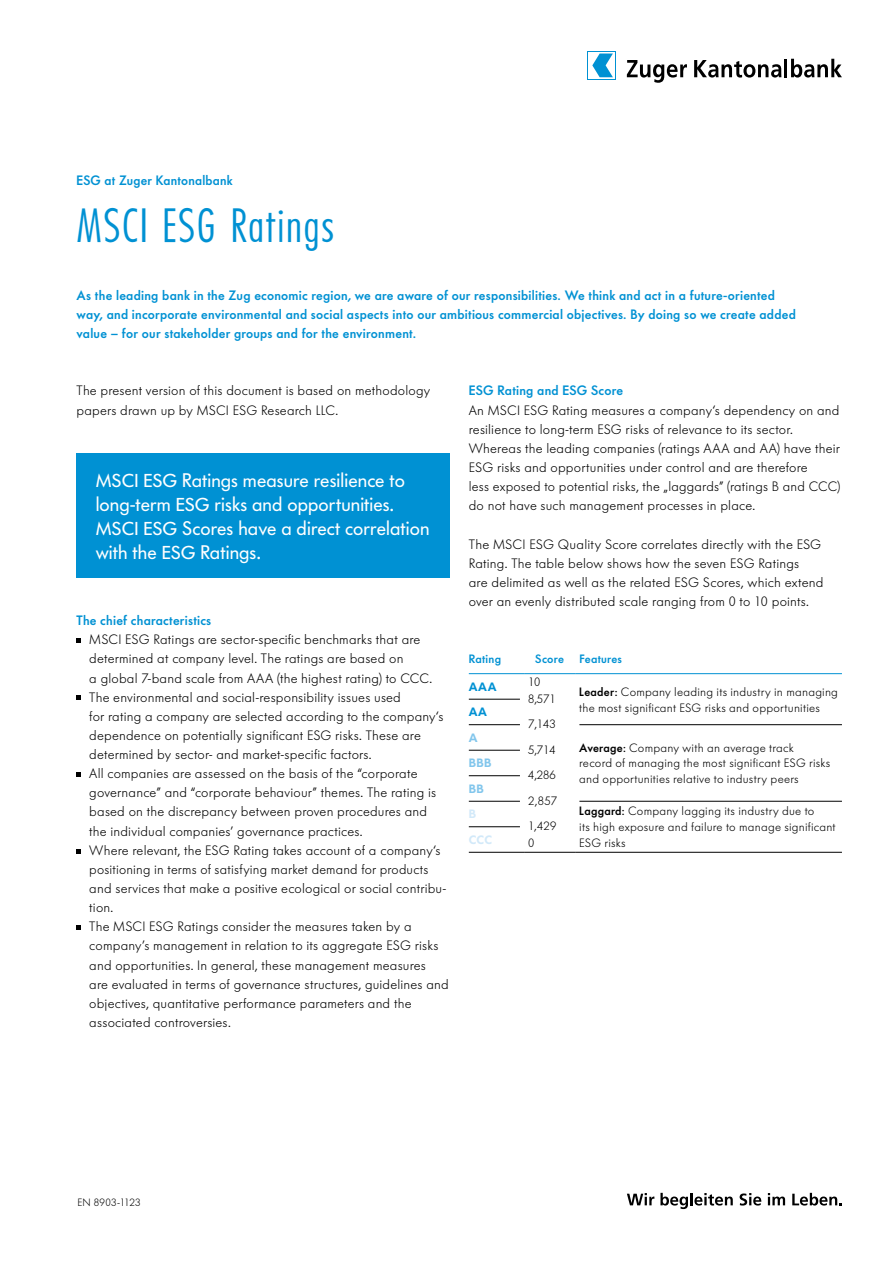
<style>
.page{position:relative;width:893px;height:1263px;background:#fff}
.page>*{position:absolute;margin:0;border:0;box-sizing:border-box;transform-origin:0 0}
.t1{font:300 48px "Futura Condensed BQ";letter-spacing:.035em;color:#0091d3}
.t2{font:19.5px/24px "Futura BQ";letter-spacing:.005em;color:#fff}
.t3{font:300 13.5px/19.2px "Futura BQ";letter-spacing:.015em;color:#000}
.t4{font:500 13.5px/19.2px "Futura BQ";letter-spacing:.02em;color:#0091d3}
.t5{font:300 12px/25.5px "Futura BQ";letter-spacing:.02em;color:#000}
.t6{font:500 12px "Futura BQ";letter-spacing:.025em;color:#0091d3}
.t7{font:600 12px/25.5px "Futura BQ";color:#82c6ec}
.t8{font:600 12px "Futura BQ";color:#0091d3}
.t9{font:600 12px "Futura BQ";color:#d2e9f9}
.t10{font:300 10.5px "Futura BQ";letter-spacing:.025em;color:#000}
.s1{font-size:18.6px}
.s2{font-weight:500}
</style>
<div class="page">
<svg style="left:627px;top:60px;width:60px;height:23px"></svg>
<svg style="left:694px;top:60px;width:87px;height:18px"></svg>
<hr style="left:784px;top:59px;width:3px;height:18px;background:#000">
<svg style="left:791px;top:59px;width:51px;height:19px"></svg>
<svg style="left:599px;top:53px;width:14px;height:25px"></svg>
<svg style="left:592px;top:54px;width:21px;height:23px"></svg>
<svg style="left:627px;top:1193px;width:27px;height:12px"></svg>
<svg style="left:660px;top:1193px;width:73px;height:16px"></svg>
<svg style="left:740px;top:1193px;width:21px;height:12px"></svg>
<svg style="left:768px;top:1193px;width:17px;height:12px"></svg>
<svg style="left:792px;top:1193px;width:50px;height:12px"></svg>
<svg style="left:77px;top:638px;width:4px;height:5px"></svg>
<svg style="left:77px;top:696px;width:4px;height:4px"></svg>
<svg style="left:77px;top:772px;width:4px;height:5px"></svg>
<svg style="left:77px;top:849px;width:4px;height:4px"></svg>
<svg style="left:77px;top:925px;width:4px;height:5px"></svg>
<div style="left:77px;top:453px;width:373px;height:125px;background:#0091d3"></div>
<hr style="left:469px;top:699px;width:51px;height:1px;background:#000">
<hr style="left:469px;top:724px;width:51px;height:1px;background:#000">
<hr style="left:579px;top:724px;width:263px;height:1px;background:#000">
<hr style="left:469px;top:750px;width:51px;height:1px;background:#000">
<hr style="left:469px;top:775px;width:51px;height:1px;background:#000">
<hr style="left:469px;top:801px;width:51px;height:1px;background:#000">
<hr style="left:579px;top:801px;width:263px;height:1px;background:#000">
<hr style="left:469px;top:826px;width:51px;height:1px;background:#000">
<hr style="left:469px;top:673px;width:55px;height:1px;background:#0091d3">
<hr style="left:524px;top:673px;width:51px;height:1px;background:#0091d3">
<hr style="left:575px;top:673px;width:267px;height:1px;background:#0091d3">
<hr style="left:469px;top:852px;width:55px;height:1px;background:#000">
<hr style="left:524px;top:852px;width:51px;height:1px;background:#000">
<hr style="left:575px;top:852px;width:267px;height:1px;background:#000">
<p class="t4" style="left:77px;top:171px;width:158px">ESG at Zuger Kantonalbank</p>
<h1 class="t1" style="left:77px;top:199px;width:259px">MSCI ESG Ratings</h1>
<p class="t4" style="left:77px;top:285px;width:721px">As the leading bank in the Zug economic region, we are aware of our responsibilities. We think and act in a future-oriented way, and incorporate environmental and social aspects into our ambitious commercial objectives. By doing so we create added value – for our stakeholder groups and for the environment.</p>
<p class="t3" style="left:77px;top:381px;width:355px">The present version of this document is based on methodology papers drawn up by MSCI ESG Research LLC.</p>
<h2 class="t2" style="left:96px;top:468px;width:335px"><span class="s1">MSCI ESG</span> Ratings measure resilience to long-term <span class="s1">ESG</span> risks and opportunities.<br><span class="s1">MSCI ESG</span> Scores have a direct correlation with the <span class="s1">ESG</span> Ratings.</h2>
<p class="t4" style="left:77px;top:611px;width:136px">The chief characteristics</p>
<p class="t3" style="left:89px;top:630px;width:361px">MSCI ESG Ratings are sector-specific benchmarks that are determined at company level. The ratings are based on<br>a global 7-band scale from AAA (the highest rating) to CCC.<br>The environmental and social-responsibility issues used<br>for rating a company are selected according to the company‘s dependence on potentially significant ESG risks. These are determined by sector- and market-specific factors.<br>All companies are assessed on the basis of the “corporate governance” and “corporate behaviour” themes. The rating is based on the discrepancy between proven procedures and<br>the individual companies’ governance practices.<br>Where relevant, the ESG Rating takes account of a company‘s positioning in terms of satisfying market demand for products and services that make a positive ecological or social contribu&shy;tion.<br>The MSCI ESG Ratings consider the measures taken by a company’s management in relation to its aggregate ESG risks and opportunities. In general, these management measures<br>are evaluated in terms of governance structures, guidelines and objectives, quantitative performance parameters and the associated controversies.</p>
<p class="t4" style="left:469px;top:381px;width:156px">ESG Rating and ESG Score</p>
<p class="t3" style="left:469px;top:400px;width:373px">An MSCI ESG Rating measures a company‘s dependency on and resilience to long-term ESG risks of relevance to its sector.<br>Whereas the leading companies (ratings AAA and AA) have their ESG risks and opportunities under control and are therefore<br>less exposed to potential risks, the „laggards” (ratings B and CCC) do not have such management processes in place.</p>
<p class="t3" style="left:469px;top:534px;width:356px">The MSCI ESG Quality Score correlates directly with the ESG Rating. The table below shows how the seven ESG Ratings<br>are delimited as well as the related ESG Scores, which extend over an evenly distributed scale ranging from 0 to 10 points.</p>
<p class="t6" style="left:469px;top:651px;width:34px">Rating</p>
<p class="t6" style="left:535px;top:651px;width:30px">Score</p>
<p class="t6" style="left:579px;top:651px;width:44px">Features</p>
<p class="t8" style="left:469px;top:679px;width:29px">AAA</p>
<p class="t5" style="left:528px;top:674px;width:29px;line-height:16.5px">10<br>8,571</p>
<p class="t5" style="left:528px;top:711px;width:30px;text-align:justify">7,143<br>5,714<br>4,286<br>2,857<br>1,429</p>
<p class="t5" style="left:528px;top:830px;width:8px">0</p>
<p class="t5" style="left:579px;top:684px;width:260px;line-height:15.8px"><span class="s2">Leader:</span> Company leading its industry in managing the most significant ESG risks and opportunities</p>
<p class="t8" style="left:469px;top:704px;width:20px">AA</p>
<p class="t7" style="left:469px;top:725px;width:10px">A</p>
<p class="t5" style="left:579px;top:740px;width:253px;line-height:15.8px"><span class="s2">Average:</span> Company with an average track<br>record of managing the most significant ESG risks and opportunities relative to industry peers</p>
<p class="t7" style="left:469px;top:750px;width:24px">BBB<br>BB</p>
<p class="t9" style="left:469px;top:806px;width:9px">B</p>
<p class="t5" style="left:579px;top:803px;width:258px;line-height:15.8px"><span class="s2">Laggard:</span> Company lagging its industry due to<br>its high exposure and failure to manage significant</p>
<p class="t9" style="left:469px;top:832px;width:25px">CCC</p>
<p class="t5" style="left:579px;top:830px;width:48px">ESG risks</p>
<p class="t10" style="left:77px;top:1195px;width:65px">EN 8903-1123</p>
</div>
